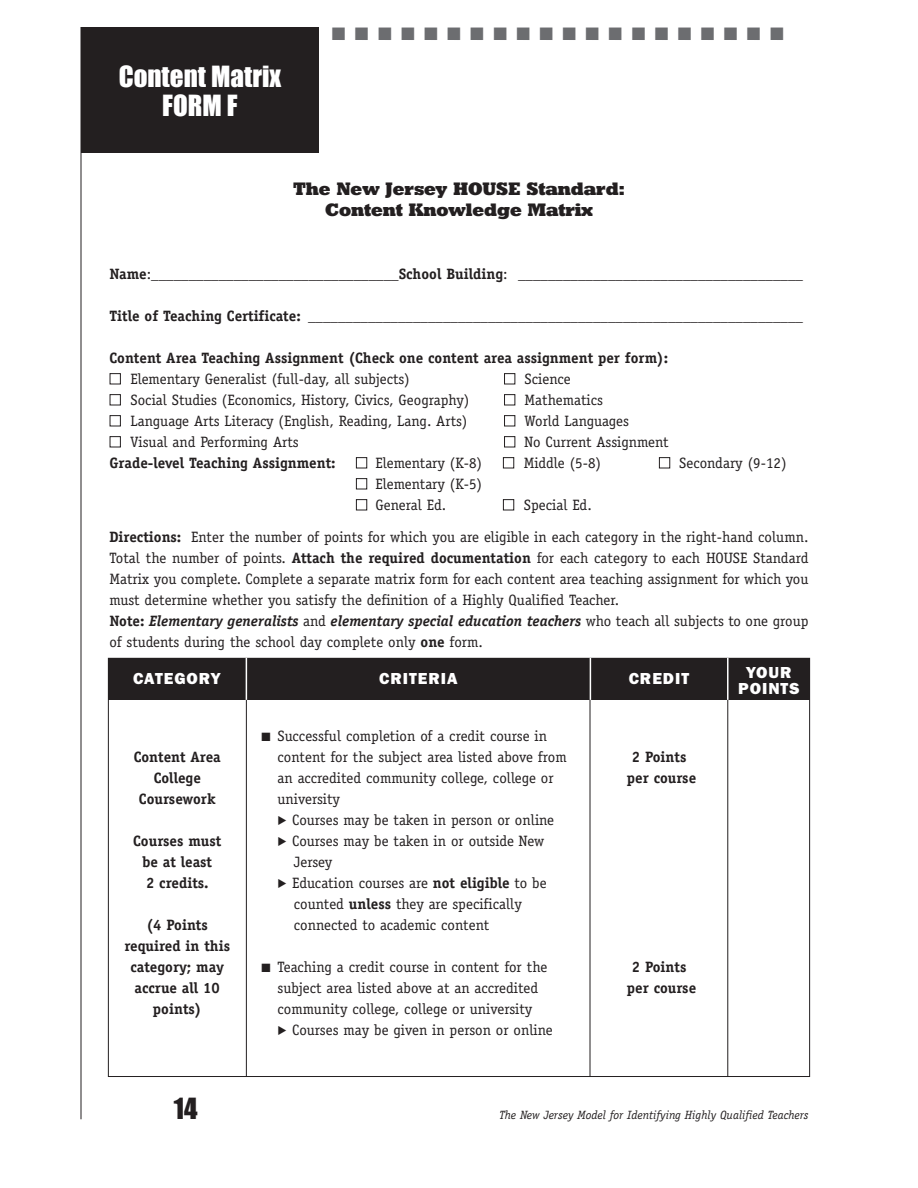
<style>
.page{position:relative;width:918px;height:1188px;background:#fff}
.page>*{position:absolute;margin:0;border:0;box-sizing:border-box;transform-origin:0 0}
.t1{font:27px/28.5px "Impact";color:#fff;text-align:center}
.t2{font:27px "Impact";color:#231f20}
.t3{font:18px/21px "Geometric Slab 712 BT Extra Bold A";color:#231f20;text-align:center}
.t4{font:18px "Zapf Dingbats";color:#6c6d70}
.t5{font:800 16.5px/16.5px "Franklin Gothic H";letter-spacing:.06em;color:#fff;text-align:center}
.t6{font:15px/21px "Officina Serif";color:#231f20}
.t7{font:700 15px/21px "Officina Serif";color:#231f20;text-align:center}
.t8{font:italic 12px "Officina Serif";color:#231f20}
.s1{font-weight:700}
.s2{color:#fff}
.s3{font-weight:700;font-style:italic}
</style>
<div class="page">
<div style="left:81px;top:27px;width:237px;height:126px;background:#231f20"></div>
<hr style="left:81px;top:27px;width:1px;height:1092px;background:#231f20">
<hr style="left:318px;top:27px;width:1px;height:126px;background:#231f20">
<div style="left:108px;top:658px;width:702px;height:42px;background:#231f20"></div>
<hr style="left:246px;top:658px;width:1px;height:42px;background:#fff">
<hr style="left:590px;top:658px;width:1px;height:42px;background:#fff">
<hr style="left:727px;top:658px;width:2px;height:42px;background:#fff">
<hr style="left:246px;top:700px;width:1px;height:377px;background:#231f20">
<hr style="left:590px;top:700px;width:1px;height:377px;background:#231f20">
<hr style="left:727px;top:700px;width:1px;height:377px;background:#231f20">
<h1 class="t1" style="left:119px;top:64px;width:164px">Content Matrix<br>FORM F</h1>
<p class="t4" style="left:332px;top:23px;width:453px">■■■■■■■■■■■■■■■■■■■■</p>
<p class="t3" style="left:293px;top:180px;width:333px">The New Jersey HOUSE Standard:<br>Content Knowledge Matrix</p>
<p class="t6" style="left:110px;top:263px;width:695px"><span class="s1">Name</span>:_________________________________<span class="s1">School Building</span>: ______________________________________</p>
<p class="t6" style="left:110px;top:305px;width:695px"><span class="s1">Title of Teaching Certificate:</span> __________________________________________________________________</p>
<p class="t7" style="left:110px;top:349px;width:560px">Content Area Teaching Assignment (Check one content area assignment per form):</p>
<p class="t6" style="left:110px;top:368px;width:302px"><span class="s2">■</span> Elementary Generalist (full-day, all subjects)</p>
<p class="t6" style="left:504px;top:368px;width:68px"><span class="s2">■</span> Science</p>
<p class="t6" style="left:110px;top:389px;width:361px"><span class="s2">■</span> Social Studies (Economics, History, Civics, Geography)</p>
<p class="t6" style="left:504px;top:389px;width:100px"><span class="s2">■</span> Mathematics</p>
<p class="t6" style="left:110px;top:410px;width:359px"><span class="s2">■</span> Language Arts Literacy (English, Reading, Lang. Arts)</p>
<p class="t6" style="left:504px;top:410px;width:126px"><span class="s2">■</span> World Languages</p>
<p class="t6" style="left:110px;top:431px;width:191px"><span class="s2">■</span> Visual and Performing Arts</p>
<p class="t6" style="left:504px;top:431px;width:166px"><span class="s2">■</span> No Current Assignment</p>
<p class="t7" style="left:110px;top:454px;width:228px">Grade-level Teaching Assignment:</p>
<p class="t6" style="left:356px;top:452px;width:128px"><span class="s2">■</span> Elementary (K-8)</p>
<p class="t6" style="left:503px;top:452px;width:100px"><span class="s2">■</span> Middle (5-8)</p>
<p class="t6" style="left:659px;top:452px;width:129px"><span class="s2">■</span> Secondary (9-12)</p>
<p class="t6" style="left:356px;top:473px;width:128px"><span class="s2">■</span> Elementary (K-5)</p>
<p class="t6" style="left:356px;top:494px;width:92px"><span class="s2">■</span> General Ed.</p>
<p class="t6" style="left:110px;top:489px;width:701px;line-height:31.5px;text-indent:393px"><span class="s2">■</span> Special Ed.<br><span class="s1">Directions:</span> Enter the number of points for which you are eligible in each category in the right-hand column.</p>
<p class="t6" style="left:109px;top:547px;width:701px">Total the number of points. <span class="s1">Attach the required documentation</span> for each category to each HOUSE Standard Matrix you complete. Complete a separate matrix form for each content area teaching assignment for which you must determine whether you satisfy the definition of a Highly Qualified Teacher.<br><span class="s1">Note:</span> <span class="s3">Elementary generalists</span> and <span class="s3">elementary special education teachers</span> who teach all subjects to one group of students during the school day complete only <span class="s1">one</span> form.</p>
<p class="t5" style="left:133px;top:670px;width:89px">CATEGORY</p>
<p class="t5" style="left:379px;top:670px;width:80px">CRITERIA</p>
<p class="t5" style="left:629px;top:670px;width:62px">CREDIT</p>
<p class="t5" style="left:738px;top:664px;width:63px">YOUR<br>POINTS</p>
<p class="t7" style="left:134px;top:748px;width:89px">Content Area<br>College<br>Coursework</p>
<p class="t7" style="left:133px;top:832px;width:90px">Courses must be at least<br>2 credits.</p>
<p class="t7" style="left:124px;top:916px;width:107px">(4 Points required in this category; may accrue all 10 points)</p>
<h1 class="t2" style="left:174px;top:1094px;width:25px">14</h1>
<p class="t6" style="left:278px;top:725px;width:291px;text-indent:-16px">■ Successful completion of a credit course in content for the subject area listed above from an accredited community college, college or university</p>
<p class="t6" style="left:292px;top:809px;width:264px">Courses may be taken in person or online<br>Courses may be taken in or outside New<br>Jersey<br>Education courses are <span class="s1">not eligible</span> to be counted <span class="s1">unless</span> they are specifically connected to academic content</p>
<p class="t6" style="left:261px;top:956px;width:287px">■ Teaching a credit course in content for the</p>
<p class="t6" style="left:278px;top:977px;width:262px">subject area listed above at an accredited</p>
<p class="t6" style="left:278px;top:998px;width:256px">community college, college or university</p>
<p class="t6" style="left:292px;top:1019px;width:262px">Courses may be given in person or online</p>
<p class="t7" style="left:627px;top:748px;width:71px">2 Points per course</p>
<p class="t7" style="left:627px;top:958px;width:71px">2 Points per course</p>
<p class="t8" style="left:500px;top:1108px;width:310px">The New Jersey Model for Identifying Highly Qualified Teachers</p>
</div>
